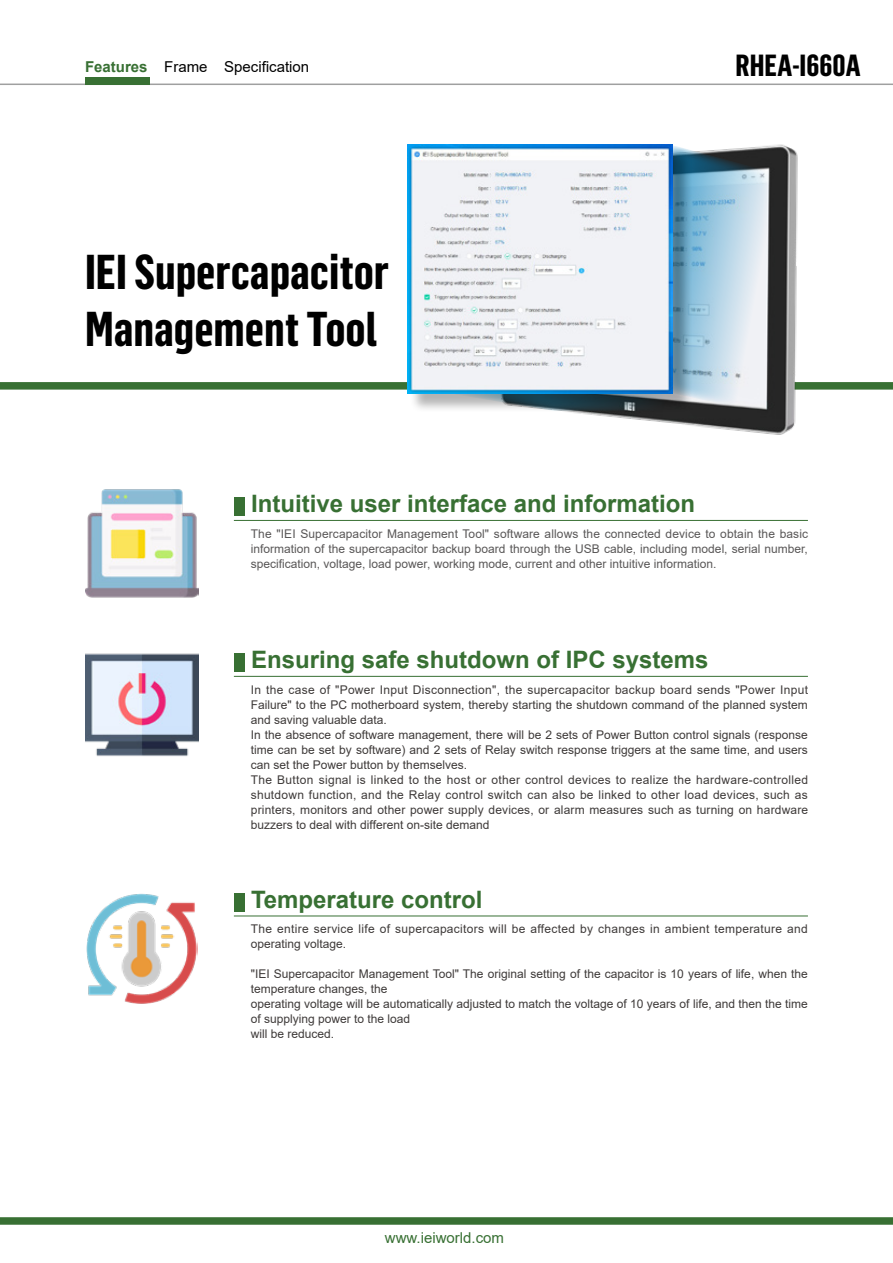
<style>
.page{position:relative;width:893px;height:1263px;background:#fff}
.page>*{position:absolute;margin:0;border:0;box-sizing:border-box;transform-origin:0 0}
.t1{font:700 48px/57.6px "Flama Condensed";color:#000}
.t2{font:700 30px "Flama Condensed";color:#000}
.t3{font:700 24px "Arial";color:#387033}
.t4{font:15px "Arial";color:#000}
.t5{font:15px "Arial";color:#387033}
.t6{font:12px/15px "Arial";color:#3e3a39}
.t7{font:12px/15px "Arial";color:#595757;text-align:justify}
.t8{font:12px/15px "Arial";letter-spacing:.025em;color:#3e3a39}
.s1{font-weight:700;color:#387033}
</style>
<div class="page">
<div style="left:0;top:1217px;width:893px;height:8px;background:#387033"></div>
<hr style="left:0;top:84px;width:893px;height:1px;background:#9fa0a0">
<div style="left:85px;top:78px;width:65px;height:7px;background:#387033"></div>
<div style="left:0;top:382px;width:893px;height:8px;background:#387033"></div>
<hr style="left:234px;top:520px;width:574px;height:1px;background:#387033">
<div style="left:234px;top:497px;width:10px;height:19px;background:#387033"></div>
<hr style="left:234px;top:676px;width:574px;height:1px;background:#387033">
<div style="left:234px;top:653px;width:10px;height:19px;background:#387033"></div>
<hr style="left:234px;top:915px;width:574px;height:1px;background:#387033">
<div style="left:234px;top:893px;width:10px;height:18px;background:#387033"></div>
<img style="left:594px;top:382px;width:253px;height:53px">
<svg style="left:400px;top:144px;width:417px;height:271px"></svg>
<div style="left:410px;top:148px;width:283px;height:265px;background:#000;opacity:.3"></div>
<img style="left:407px;top:145px;width:266px;height:248px">
<img style="left:86px;top:893px;width:112px;height:111px">
<img style="left:85px;top:653px;width:113px;height:104px">
<img style="left:85px;top:489px;width:113px;height:109px">
<p class="t4" style="left:85px;top:57px;width:226px"><span class="s1">Features</span> Frame Specification</p>
<h1 class="t1" style="left:85px;top:242px;width:306px">IEI Supercapacitor<br>Management Tool</h1>
<h2 class="t2" style="left:735px;top:46px;width:127px">RHEA-I660A</h2>
<h3 class="t3" style="left:251px;top:487px;width:446px">Intuitive user interface and information</h3>
<p class="t7" style="left:251px;top:526px;width:559px">The "IEI Supercapacitor Management Tool" software allows the connected device to obtain the basic information of the supercapacitor backup board through the USB cable, including model, serial number, specification, voltage, load power, working mode, current and other intuitive information.</p>
<h3 class="t3" style="left:251px;top:643px;width:459px">Ensuring safe shutdown of IPC systems</h3>
<p class="t6" style="left:251px;top:682px;width:559px">In the case of "Power Input Disconnection", the supercapacitor backup board sends "Power Input Failure" to the PC motherboard system, thereby starting the shutdown command of the planned system and saving valuable data.<br>In the absence of software management, there will be 2 sets of Power Button control signals (response time can be set by software) and 2 sets of Relay switch response triggers at the same time, and users can set the Power button by themselves.<br>The Button signal is linked to the host or other control devices to realize the hardware-controlled shutdown function, and the Relay control switch can also be linked to other load devices, such as printers, monitors and other power supply devices, or alarm measures such as turning on hardware buzzers to deal with different on-site demand</p>
<h3 class="t3" style="left:251px;top:882px;width:233px">Temperature control</h3>
<p class="t8" style="left:251px;top:921px;width:558px">The entire service life of supercapacitors will be affected by changes in ambient temperature and operating voltage.</p>
<p class="t6" style="left:251px;top:966px;width:559px">"IEI Supercapacitor Management Tool" The original setting of the capacitor is 10 years of life, when the temperature changes, the<br>operating voltage will be automatically adjusted to match the voltage of 10 years of life, and then the time of supplying power to the load<br>will be reduced.</p>
<p class="t5" style="left:385px;top:1227px;width:121px">www.ieiworld.com</p>
</div>
